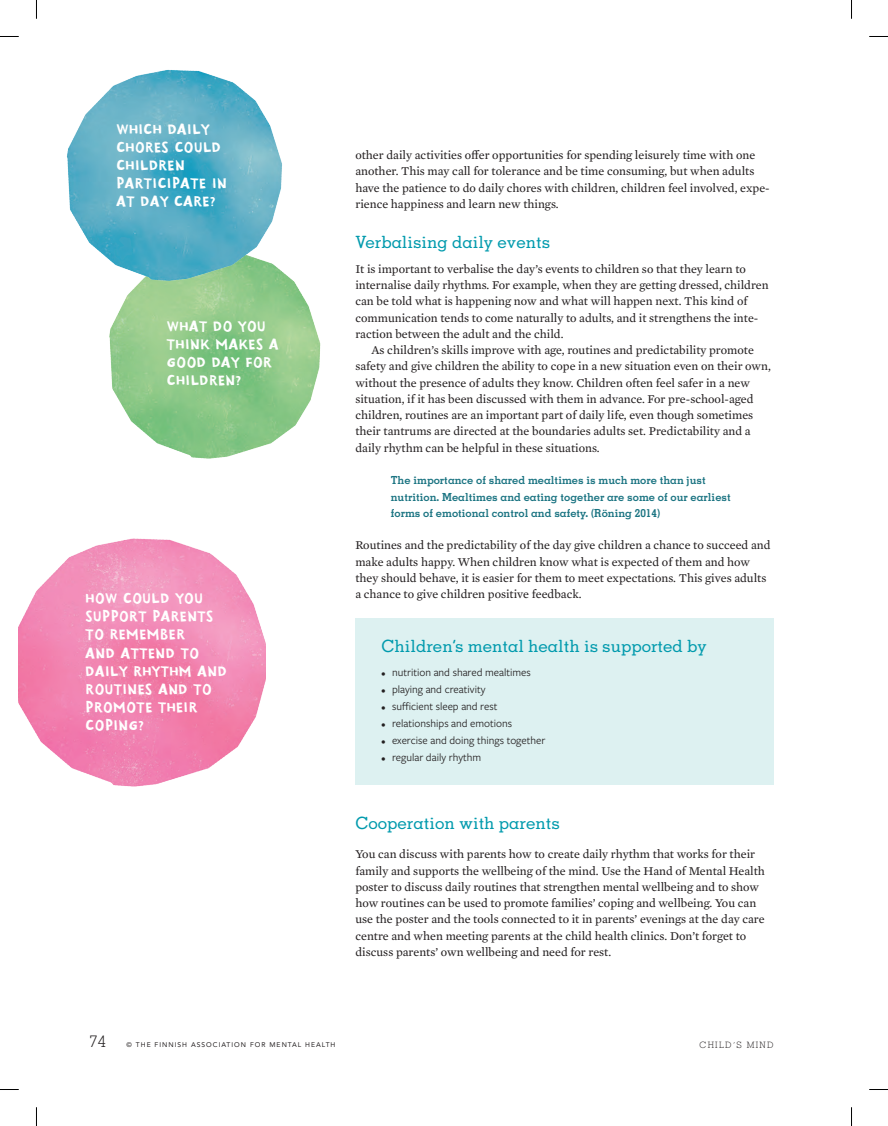
<style>
.page{position:relative;width:888px;height:1126px;background:#fff}
.page>*{position:absolute;margin:0;border:0;box-sizing:border-box;transform-origin:0 0}
.t1{font:500 16.88px "Memphis SR Pro";color:#009aad}
.t2{font:300 16.25px "Memphis LT Std";color:#231f20}
.t3{font:15.62px/18.1px "Handy Sans";letter-spacing:.045em;color:#fff}
.t4{font:12.25px/16.2px "Mercury Text G2";color:#231f20}
.t5{font:11.25px "Freight Sans Pro";color:#231f20}
.t6{font:700 11.12px/16.2px "Memphis SR Pro";color:#1b7482}
.t7{font:300 8.75px "Memphis LT Std";letter-spacing:.15em;color:#231f20}
.t8{font:6.75px "Avenir LT Std";letter-spacing:.15em;color:#231f20}
.s1{font-size:8.75px}
</style>
<div class="page">
<img style="left:109px;top:326px;width:212px;height:133px">
<img style="left:67px;top:69px;width:248px;height:257px">
<img style="left:19px;top:538px;width:246px;height:249px">
<div style="left:355px;top:618px;width:418px;height:167px;background:#ddf1f1"></div>
<svg style="left:0;top:36px;width:19px;height:1px"></svg>
<svg style="left:869px;top:36px;width:19px;height:1px"></svg>
<svg style="left:0;top:1089px;width:19px;height:1px"></svg>
<svg style="left:869px;top:1089px;width:19px;height:1px"></svg>
<svg style="left:36px;top:0;width:1px;height:19px"></svg>
<svg style="left:36px;top:1107px;width:1px;height:18px"></svg>
<svg style="left:851px;top:0;width:1px;height:19px"></svg>
<svg style="left:851px;top:1107px;width:1px;height:18px"></svg>
<p class="t3" style="left:116px;top:120px;width:112px">WHICH DAILY<br>CHORES COULD<br>CHILDREN<br>PARTICIPATE IN<br>AT DAY CARE?</p>
<p class="t3" style="left:167px;top:317px;width:113px">WHAT DO YOU<br>THINK MAKES A<br>GOOD DAY FOR<br>CHILDREN?</p>
<p class="t3" style="left:86px;top:589px;width:143px">HOW COULD YOU<br>SUPPORT PARENTS<br>TO REMEMBER<br>AND ATTEND TO<br>DAILY RHYTHM AND<br>ROUTINES AND TO<br>PROMOTE THEIR<br>COPING?</p>
<p class="t4" style="left:355px;top:146px;width:416px">other daily activities offer opportunities for spending leisurely time with one another. This may call for tolerance and be time consuming, but when adults have the patience to do daily chores with children, children feel involved, expe&shy;rience happiness and learn new things.</p>
<h1 class="t1" style="left:355px;top:232px;width:196px">Verbalising daily events</h1>
<p class="t4" style="left:355px;top:260px;width:415px">It is important to verbalise the day’s events to children so that they learn to internalise daily rhythms. For example, when they are getting dressed, children can be told what is happening now and what will happen next. This kind of communication tends to come naturally to adults, and it strengthens the inte&shy;raction between the adult and the child.</p>
<p class="t4" style="left:355px;top:341px;width:417px;text-indent:16px">As children’s skills improve with age, routines and predictability promote safety and give children the ability to cope in a new situation even on their own, without the presence of adults they know. Children often feel safer in a new situation, if it has been discussed with them in advance. For pre-school-aged children, routines are an important part of daily life, even though sometimes their tantrums are directed at the boundaries adults set. Predictability and a daily rhythm can be helpful in these situations.</p>
<p class="t6" style="left:391px;top:472px;width:341px">The importance of shared mealtimes is much more than just nutrition. Mealtimes and eating together are some of our earliest forms of emotional control and safety. (Röning 2014)</p>
<p class="t4" style="left:355px;top:536px;width:417px">Routines and the predictability of the day give children a chance to succeed and make adults happy. When children know what is expected of them and how they should behave, it is easier for them to meet expectations. This gives adults a chance to give children positive feedback.</p>
<h1 class="t1" style="left:381px;top:635px;width:327px">Children’s mental health is supported by</h1>
<p class="t5" style="left:381px;top:665px;width:151px"><span class="s1">•</span> nutrition and shared mealtimes</p>
<p class="t5" style="left:381px;top:682px;width:106px"><span class="s1">•</span> playing and creativity</p>
<p class="t5" style="left:381px;top:699px;width:118px"><span class="s1">•</span> sufficient sleep and rest</p>
<p class="t5" style="left:381px;top:716px;width:132px"><span class="s1">•</span> relationships and emotions</p>
<p class="t5" style="left:381px;top:732px;width:166px"><span class="s1">•</span> exercise and doing things together</p>
<p class="t5" style="left:381px;top:749px;width:101px"><span class="s1">•</span> regular daily rhythm</p>
<h1 class="t1" style="left:355px;top:812px;width:206px">Cooperation with parents</h1>
<p class="t4" style="left:355px;top:845px;width:411px">You can discuss with parents how to create daily rhythm that works for their family and supports the wellbeing of the mind. Use the Hand of Mental Health poster to discuss daily routines that strengthen mental wellbeing and to show how routines can be used to promote families’ coping and wellbeing. You can use the poster and the tools connected to it in parents’ evenings at the day care centre and when meeting parents at the child health clinics. Don’t forget to discuss parents’ own wellbeing and need for rest.</p>
<h2 class="t2" style="left:90px;top:1031px;width:18px">74</h2>
<p class="t8" style="left:127px;top:1040px;width:210px">© THE FINNISH ASSOCIATION FOR MENTAL HEALTH</p>
<p class="t7" style="left:699px;top:1039px;width:75px">CHILD´S MIND</p>
</div>
